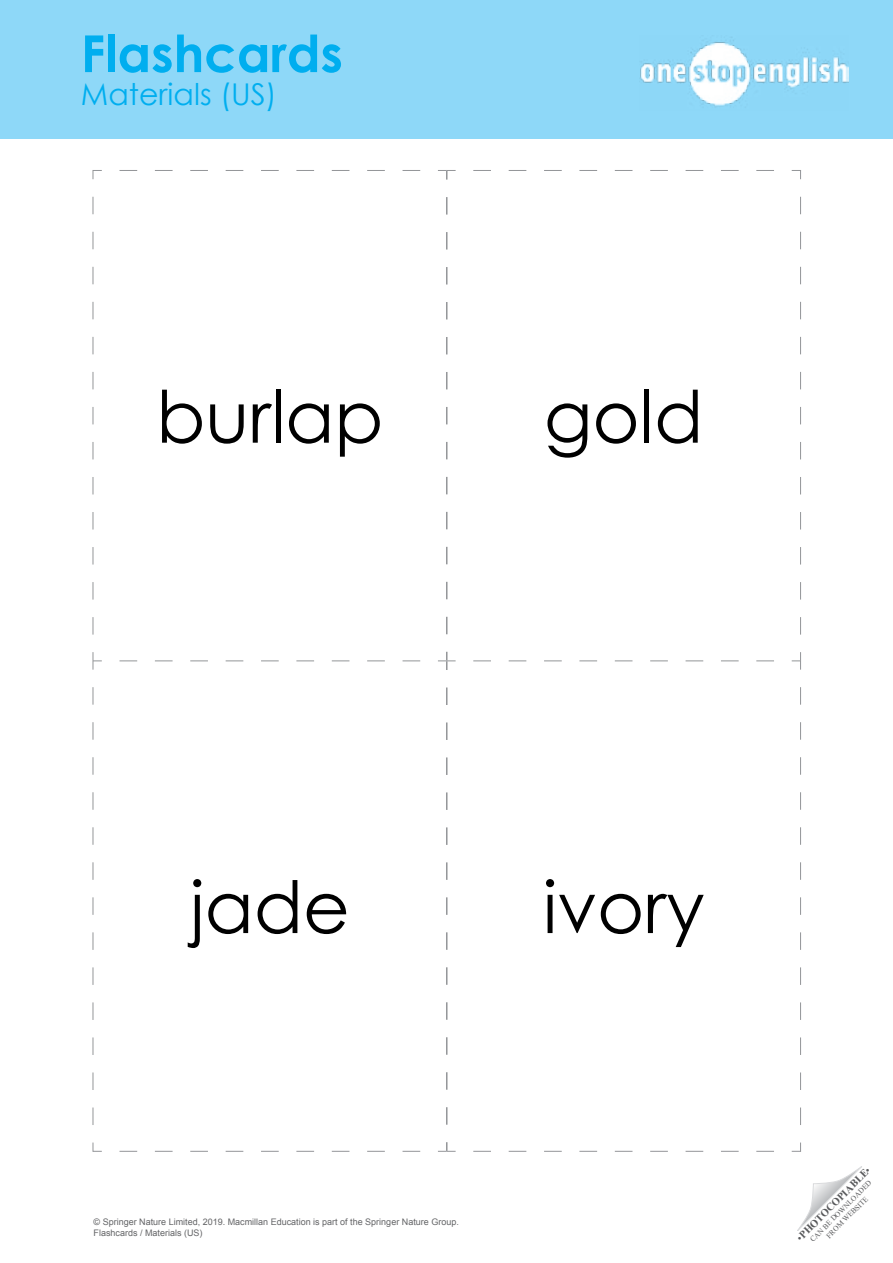
<style>
.page{position:relative;width:893px;height:1263px;background:#fff}
.page>*{position:absolute;margin:0;border:0;box-sizing:border-box;transform-origin:0 0}
.t1{font:72px "Century Gothic";color:#000}
.t2{font:700 51px "Century Gothic";color:#00aeef}
.t3{font:30px "Century Gothic";color:#00aeef}
.t4{font:700 10.5px "Times New Roman";color:#58595b}
.t5{font:9px/10.8px "Arial";color:#636466}
.t6{font:7.5px/9px "Times New Roman";color:#58595b;text-align:center}
.s1{font-weight:400}
</style>
<div class="page">
<div style="left:0;top:0;width:893px;height:139px;background:#8ed8f8"></div>
<svg style="left:797px;top:1166px;width:65px;height:65px"></svg>
<img style="left:640px;top:37px;width:208px;height:70px">
<svg style="left:92px;top:170px;width:355px;height:492px"></svg>
<svg style="left:120px;top:1151px;width:301px;height:1px"></svg>
<svg style="left:446px;top:188px;width:1px;height:446px"></svg>
<svg style="left:446px;top:687px;width:1px;height:438px"></svg>
<svg style="left:800px;top:196px;width:1px;height:439px"></svg>
<svg style="left:446px;top:170px;width:355px;height:10px"></svg>
<svg style="left:120px;top:660px;width:309px;height:1px"></svg>
<svg style="left:92px;top:660px;width:10px;height:492px"></svg>
<svg style="left:473px;top:660px;width:301px;height:1px"></svg>
<svg style="left:438px;top:652px;width:18px;height:18px"></svg>
<svg style="left:800px;top:687px;width:1px;height:438px"></svg>
<svg style="left:438px;top:1142px;width:363px;height:10px"></svg>
<svg style="left:792px;top:652px;width:9px;height:18px"></svg>
<h2 class="t2" style="left:81px;top:15px;width:264px">Flashcards</h2>
<h3 class="t3" style="left:81px;top:73px;width:197px">Materials (US)</h3>
<h1 class="t1" style="left:156px;top:366px;width:229px">burlap</h1>
<h1 class="t1" style="left:544px;top:366px;width:161px">gold</h1>
<h1 class="t1" style="left:190px;top:857px;width:161px">jade</h1>
<h1 class="t1" style="left:543px;top:857px;width:163px">ivory</h1>
<p class="t5" style="left:94px;top:1217px;width:367px">© Springer Nature Limited, 2019. Macmillan Education is part of the Springer Nature Group.<br>Flashcards / Materials (US)</p>
<p class="t4" style="left:793px;top:1234px;width:101px;rotate:-45deg"><span class="s1">•</span>PHOTOCOPIABLE<span class="s1">•</span></p>
<p class="t6" style="left:808px;top:1237px;width:85px;rotate:-45deg">CAN BE DOWNLOADED<br>FROM WEBSITE</p>
</div>
